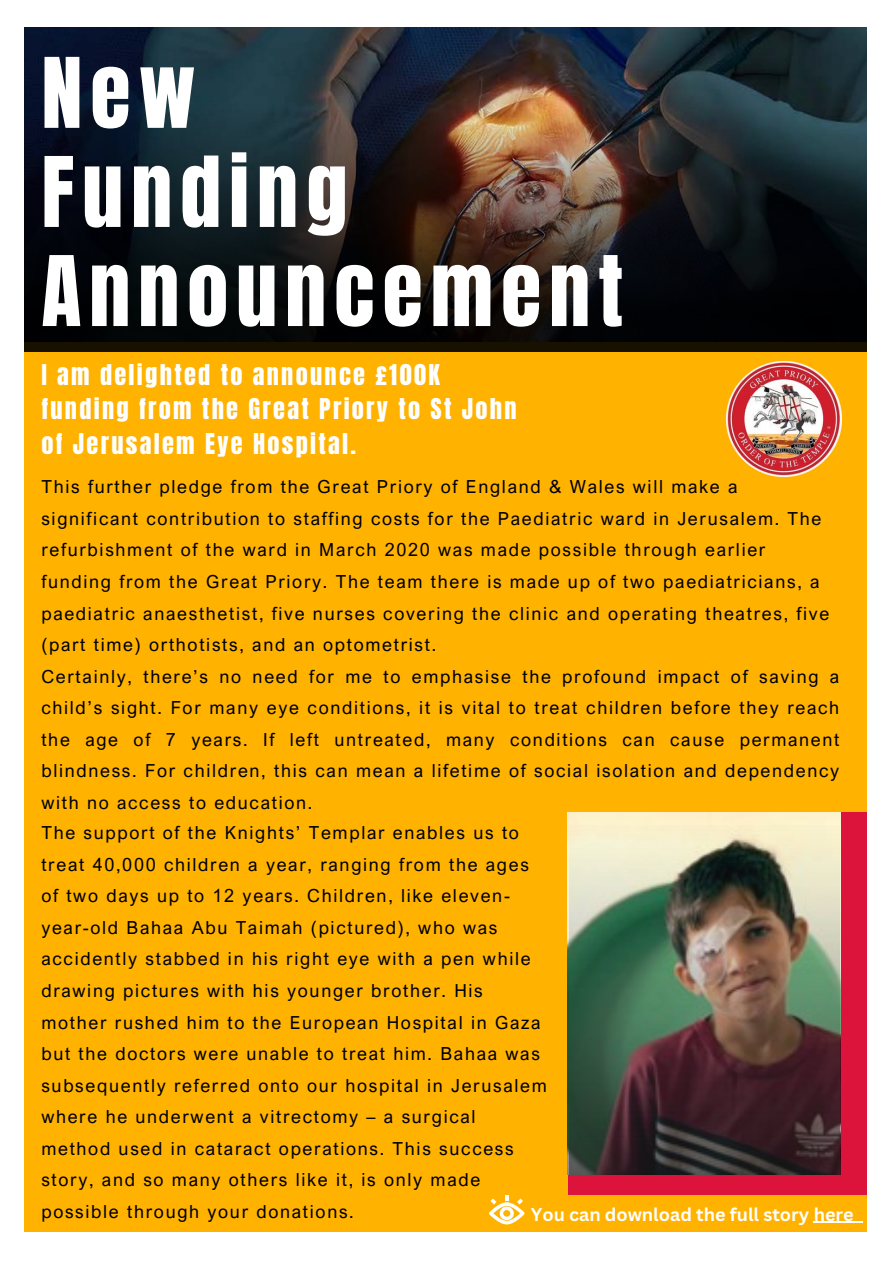
<style>
.page{position:relative;width:893px;height:1264px;background:#fff}
.page>*{position:absolute;margin:0;border:0;box-sizing:border-box;transform-origin:0 0}
.t1{font:82.65px "Anton";letter-spacing:.095em;color:#fff}
.t2{font:24.3px/34px "Anton";letter-spacing:.095em;color:#fff}
.t3{font:18px/31.5px "Arial Nova";letter-spacing:.095em;color:#000}
.t4{font:700 18px "Canva Sans";color:#fff}
</style>
<div class="page">
<div style="left:0;top:0;width:892px;height:1263px;background:#ffb200"></div>
<div style="left:0;top:1232px;width:892px;height:31px;background:#fff"></div>
<div style="left:567px;top:812px;width:300px;height:383px;background:#dc143c"></div>
<img style="left:24px;top:27px;width:843px;height:325px">
<svg style="left:489px;top:1195px;width:35px;height:29px"></svg>
<div style="left:0;top:0;width:892px;height:27px;background:#fff"></div>
<div style="left:867px;top:1px;width:25px;height:1257px;background:#fff"></div>
<div style="left:0;top:3px;width:24px;height:1257px;background:#fff"></div>
<img style="left:726px;top:361px;width:115px;height:115px">
<img style="left:567px;top:812px;width:273px;height:362px">
<hr style="left:813px;top:1221px;width:40px;height:1px;background:#fff">
<img style="left:569px;top:825px;width:270px;height:349px">
<p class="t1" style="left:41px;top:34px;width:156px">New</p>
<p class="t1" style="left:41px;top:133px;width:308px">Funding</p>
<p class="t1" style="left:41px;top:232px;width:583px">Announcement</p>
<p class="t2" style="left:41px;top:358px;width:477px">I am delighted to announce £100K funding from the Great Priory to St John of Jerusalem Eye Hospital.</p>
<p class="t3" style="left:41px;top:471px;width:789px">This further pledge from the Great Priory of England &amp; Wales will make a significant contribution to staffing costs for the Paediatric ward in Jerusalem. The refurbishment of the ward in March 2020 was made possible through earlier funding from the Great Priory. The team there is made up of two paediatricians, a paediatric anaesthetist, five nurses covering the clinic and operating theatres, five (part time) orthotists, and an optometrist.</p>
<p class="t3" style="left:41px;top:660px;width:799px;text-align:justify">Certainly, there’s no need for me to emphasise the profound impact of saving a child’s sight. For many eye conditions, it is vital to treat children before they reach the age of 7 years. If left untreated, many conditions can cause permanent blindness. For children, this can mean a lifetime of social isolation and dependency with no access to education.</p>
<p class="t3" style="left:41px;top:816px;width:507px">The support of the Knights’ Templar enables us to treat 40,000 children a year, ranging from the ages of two days up to 12 years. Children, like eleven&shy;year-old Bahaa Abu Taimah (pictured), who was accidently stabbed in his right eye with a pen while drawing pictures with his younger brother. His mother rushed him to the European Hospital in Gaza but the doctors were unable to treat him. Bahaa was subsequently referred onto our hospital in Jerusalem where he underwent a vitrectomy – a surgical method used in cataract operations. This success story, and so many others like it, is only made possible through your donations.</p>
<p class="t4" style="left:531px;top:1201px;width:324px">You can download the full story here</p>
</div>
